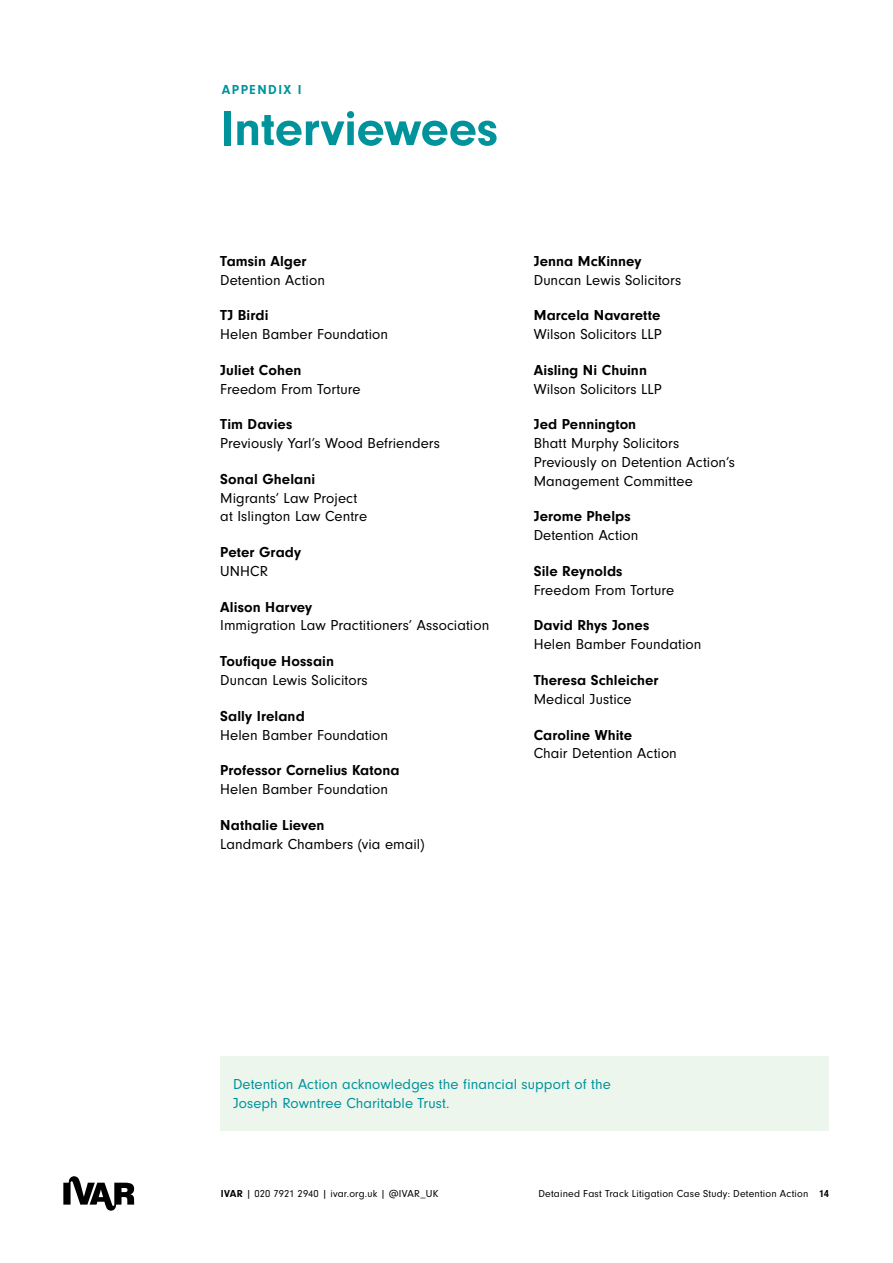
<style>
.page{position:relative;width:893px;height:1263px;background:#fff}
.page>*{position:absolute;margin:0;border:0;box-sizing:border-box;transform-origin:0 0}
.t1{font:700 51px "Neuzeit Gro";letter-spacing:-.01em;color:#00939b}
.t2{font:15px/18.8px "Neuzeit Gro";letter-spacing:.005em;color:#000}
.t3{font:700 15px "Neuzeit Gro";letter-spacing:.005em;color:#000}
.t4{font:15px/19.5px "Neuzeit Gro";letter-spacing:.005em;color:#00939b}
.t5{font:700 13.5px "Neuzeit Gro";letter-spacing:.11em;color:#00939b}
.t6{font:10.5px "Neuzeit Gro";letter-spacing:.015em;color:#000}
.s1{font-weight:700}
</style>
<div class="page">
<svg style="left:63px;top:1176px;width:71px;height:35px"></svg>
<div style="left:220px;top:1056px;width:609px;height:74px;background:#edf6ed"></div>
<p class="t5" style="left:222px;top:82px;width:81px">APPENDIX I</p>
<h1 class="t1" style="left:220px;top:100px;width:279px">Interviewees</h1>
<p class="t3" style="left:220px;top:253px;width:88px">Tamsin Alger</p>
<p class="t2" style="left:220px;top:271px;width:106px">Detention Action</p>
<p class="t3" style="left:220px;top:307px;width:50px">TJ Birdi</p>
<p class="t2" style="left:220px;top:325px;width:169px">Helen Bamber Foundation</p>
<p class="t3" style="left:220px;top:362px;width:83px">Juliet Cohen</p>
<p class="t2" style="left:220px;top:380px;width:142px">Freedom From Torture</p>
<p class="t3" style="left:220px;top:416px;width:74px">Tim Davies</p>
<p class="t2" style="left:220px;top:434px;width:221px">Previously Yarl’s Wood Befrienders</p>
<p class="t3" style="left:220px;top:471px;width:96px">Sonal Ghelani</p>
<p class="t2" style="left:220px;top:489px;width:148px">Migrants’ Law Project at Islington Law Centre</p>
<p class="t3" style="left:220px;top:544px;width:82px">Peter Grady</p>
<p class="t2" style="left:220px;top:562px;width:49px">UNHCR</p>
<p class="t3" style="left:220px;top:598px;width:94px">Alison Harvey</p>
<p class="t2" style="left:220px;top:616px;width:271px">Immigration Law Practitioners’ Association</p>
<p class="t3" style="left:220px;top:653px;width:115px">Toufique Hossain</p>
<p class="t2" style="left:220px;top:671px;width:149px">Duncan Lewis Solicitors</p>
<p class="t3" style="left:220px;top:707px;width:86px">Sally Ireland</p>
<p class="t2" style="left:220px;top:725px;width:169px">Helen Bamber Foundation</p>
<p class="t3" style="left:220px;top:762px;width:181px">Professor Cornelius Katona</p>
<p class="t2" style="left:220px;top:780px;width:169px">Helen Bamber Foundation</p>
<p class="t3" style="left:220px;top:816px;width:106px">Nathalie Lieven</p>
<p class="t2" style="left:220px;top:834px;width:206px">Landmark Chambers (via email)</p>
<p class="t3" style="left:534px;top:253px;width:109px">Jenna McKinney</p>
<p class="t2" style="left:534px;top:271px;width:149px">Duncan Lewis Solicitors</p>
<p class="t3" style="left:534px;top:307px;width:128px">Marcela Navarette</p>
<p class="t2" style="left:534px;top:325px;width:130px">Wilson Solicitors LLP</p>
<p class="t3" style="left:534px;top:362px;width:115px">Aisling Ni Chuinn</p>
<p class="t2" style="left:534px;top:380px;width:130px">Wilson Solicitors LLP</p>
<p class="t3" style="left:534px;top:416px;width:104px">Jed Pennington</p>
<p class="t2" style="left:534px;top:434px;width:203px">Bhatt Murphy Solicitors<br>Previously on Detention Action’s<br>Management Committee</p>
<p class="t3" style="left:534px;top:508px;width:99px">Jerome Phelps</p>
<p class="t2" style="left:534px;top:526px;width:106px">Detention Action</p>
<p class="t3" style="left:534px;top:563px;width:90px">Sile Reynolds</p>
<p class="t2" style="left:534px;top:581px;width:142px">Freedom From Torture</p>
<p class="t3" style="left:534px;top:617px;width:117px">David Rhys Jones</p>
<p class="t2" style="left:534px;top:635px;width:169px">Helen Bamber Foundation</p>
<p class="t3" style="left:534px;top:672px;width:126px">Theresa Schleicher</p>
<p class="t2" style="left:534px;top:690px;width:99px">Medical Justice</p>
<p class="t3" style="left:534px;top:726px;width:100px">Caroline White</p>
<p class="t2" style="left:534px;top:744px;width:145px">Chair Detention Action</p>
<p class="t4" style="left:233px;top:1074px;width:379px">Detention Action acknowledges the financial support of the<br>Joseph Rowntree Charitable Trust.</p>
<p class="t6" style="left:221px;top:1188px;width:219px"><span class="s1">IVAR</span> | 020 7921 2940 | ivar.org.uk | @IVAR_UK</p>
<p class="t6" style="left:538px;top:1188px;width:292px">Detained Fast Track Litigation Case Study: Detention Action <span class="s1">14</span></p>
</div>
